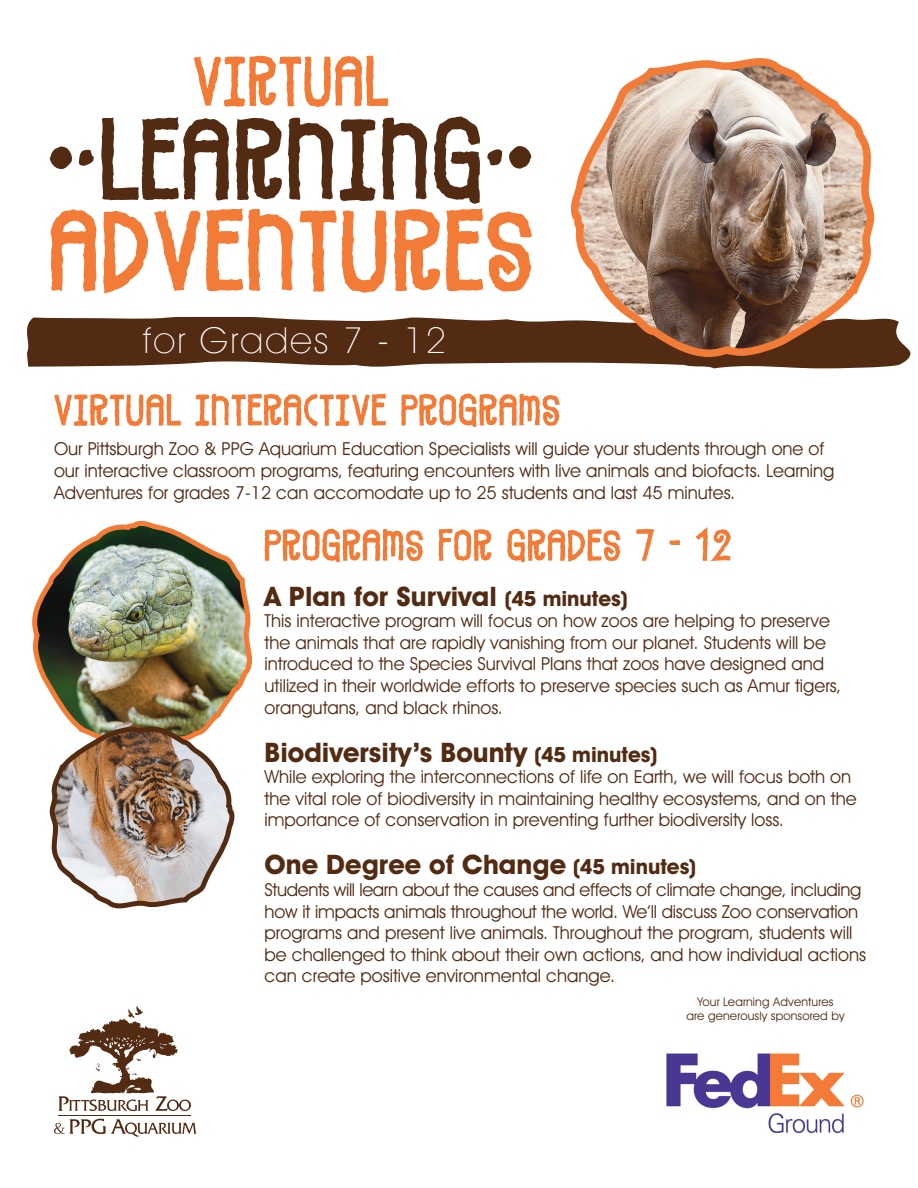
<style>
.page{position:relative;width:918px;height:1188px;background:#fff}
.page>*{position:absolute;margin:0;border:0;box-sizing:border-box;transform-origin:0 0}
.t1{font:54px "Very Merry";color:#f27b37}
.t2{font:200 36px "Avant Garde IT Cby BT";letter-spacing:.06em;color:#fff}
.t3{font:700 27px "Avant Garde IT Cby BT";color:#532a12}
.t4{font:18px/21.6px "Avant Garde IT Cby BT";color:#532a12}
.t5{font:12px/14.4px "Avant Garde IT Cby BT";letter-spacing:.01em;color:#532a12;text-align:center}
.s1{font-size:21px}
</style>
<div class="page">
<svg style="left:27px;top:317px;width:883px;height:51px;background:#6a4732"></svg>
<img style="left:32px;top:520px;width:220px;height:204px">
<img style="left:49px;top:724px;width:186px;height:185px">
<hr style="left:58px;top:1115px;width:133px;height:1px;background:#532a12">
<svg style="left:58px;top:1006px;width:133px;height:105px"></svg>
<svg style="left:54px;top:1119px;width:143px;height:18px"></svg>
<svg style="left:567px;top:58px;width:311px;height:303px"></svg>
<img style="left:666px;top:1053px;width:198px;height:81px">
<svg style="left:50px;top:117px;width:482px;height:176px"></svg>
<svg style="left:194px;top:56px;width:194px;height:51px"></svg>
<h2 class="t2" style="left:143px;top:319px;width:305px">for Grades 7 - 12</h2>
<h1 class="t1" style="left:54px;top:382px;width:509px">VIRTUAL INTERACTIVE PROGRAMS</h1>
<p class="t4" style="left:54px;top:438px;width:782px">Our Pittsburgh Zoo &amp; PPG Aquarium Education Specialists will guide your students through one of our interactive classroom programs, featuring encounters with live animals and biofacts. Learning<br>Adventures for grades 7-12 can accomodate up to 25 students and last 45 minutes.</p>
<h1 class="t1" style="left:265px;top:517px;width:470px">PROGRAMS FOR GRADES 7 - 12</h1>
<h3 class="t3" style="left:265px;top:580px;width:365px">A Plan for Survival <span class="s1">(45 minutes)</span></h3>
<p class="t4" style="left:265px;top:610px;width:578px">This interactive program will focus on how zoos are helping to preserve the animals that are rapidly vanishing from our planet. Students will be introduced to the Species Survival Plans that zoos have designed and utilized in their worldwide efforts to preserve species such as Amur tigers, orangutans, and black rhinos.</p>
<h3 class="t3" style="left:265px;top:736px;width:394px">Biodiversity’s Bounty <span class="s1">(45 minutes)</span></h3>
<p class="t4" style="left:265px;top:766px;width:594px">While exploring the interconnections of life on Earth, we will focus both on the vital role of biodiversity in maintaining healthy ecosystems, and on the importance of conservation in preventing further biodiversity loss.</p>
<h3 class="t3" style="left:265px;top:848px;width:433px">One Degree of Change <span class="s1">(45 minutes)</span></h3>
<p class="t4" style="left:265px;top:879px;width:603px">Students will learn about the causes and effects of climate change, including how it impacts animals throughout the world. We’ll discuss Zoo conservation programs and present live animals. Throughout the program, students will be challenged to think about their own actions, and how individual actions can create positive environmental change.</p>
<p class="t5" style="left:686px;top:994px;width:160px">Your Learning Adventures<br>are generously sponsored by</p>
</div>
